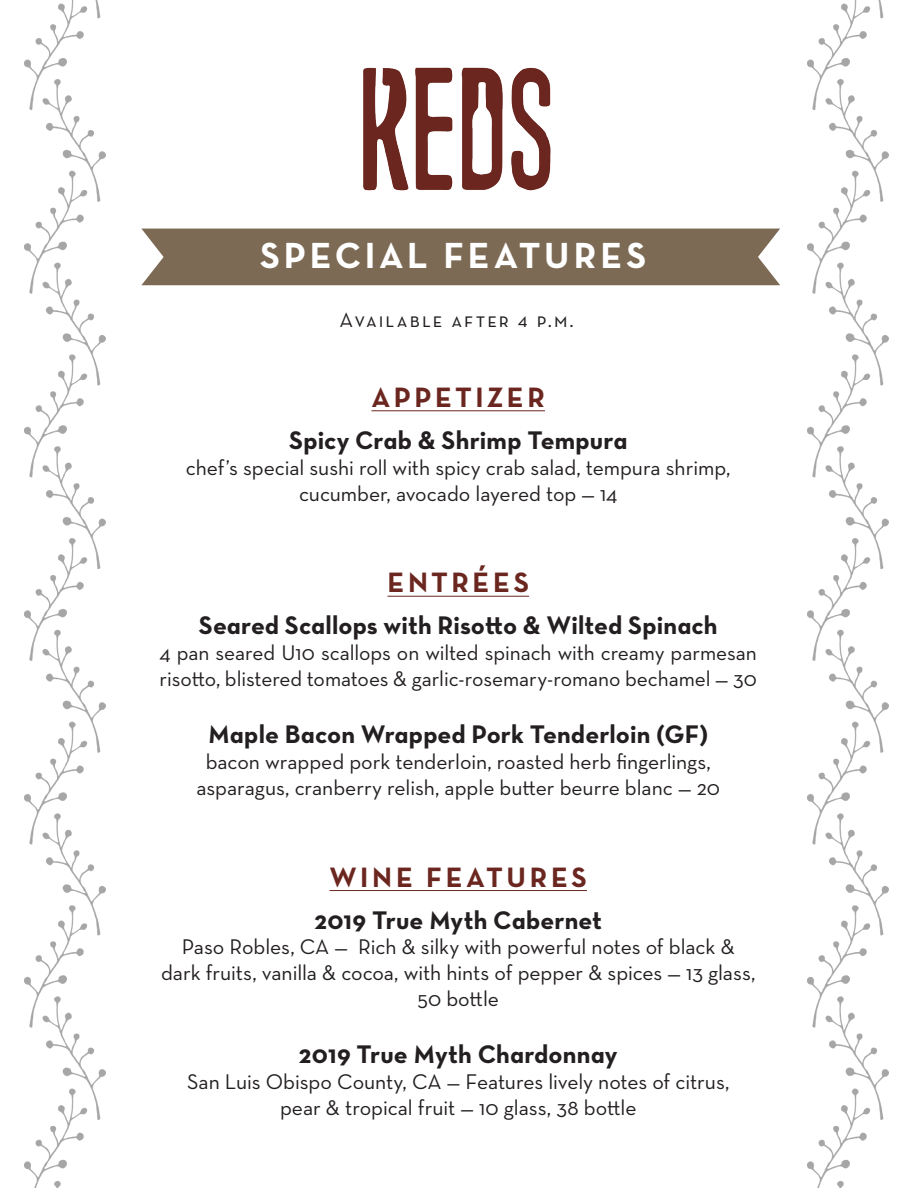
<style>
.page{position:relative;width:918px;height:1188px;background:#fff}
.page>*{position:absolute;margin:0;border:0;box-sizing:border-box;transform-origin:0 0}
.t1{font:36.9px "Neutra Text Exp Bold Alt";letter-spacing:.1em;color:#fff}
.t2{font:28.5px "Neutra Text Exp Bold Alt";letter-spacing:.125em;color:#6b271f}
.t3{font:25.95px "Neutra Text Exp Bold Alt";letter-spacing:.005em;color:#231f20}
.t4{font:21.6px/26px "Neutra Text Exp";letter-spacing:-.005em;color:#231f20;text-align:center}
.t5{font:21px "Neutra Text Exp";letter-spacing:.095em;color:#231f20}
</style>
<div class="page">
<img style="left:363px;top:67px;width:188px;height:124px">
<div style="left:141px;top:229px;width:639px;height:56px;background:#7c6a54"></div>
<hr style="left:372px;top:410px;width:173px;height:1px;background:#6b271f">
<hr style="left:387px;top:596px;width:142px;height:1px;background:#6b271f">
<hr style="left:330px;top:890px;width:257px;height:1px;background:#6b271f">
<img style="left:25px;top:0;width:81px;height:1188px">
<img style="left:808px;top:0;width:81px;height:1188px">
<p class="t1" style="left:260px;top:232px;width:388px">SPECIAL FEATURES</p>
<p class="t5" style="left:339px;top:306px;width:236px">Available after 4 p.m.</p>
<p class="t2" style="left:372px;top:379px;width:175px">APPETIZER</p>
<p class="t3" style="left:289px;top:423px;width:340px">Spicy Crab &amp; Shrimp Tempura</p>
<p class="t4" style="left:186px;top:454px;width:546px">chef’s special sushi roll with spicy crab salad, tempura shrimp,</p>
<p class="t4" style="left:299px;top:480px;width:320px">cucumber, avocado layered top — 14</p>
<p class="t2" style="left:387px;top:564px;width:143px">ENTRÉES</p>
<p class="t3" style="left:199px;top:609px;width:520px">Seared Scallops with Risotto &amp; Wilted Spinach</p>
<p class="t4" style="left:160px;top:640px;width:599px;text-align:left">4 pan seared U10 scallops on wilted spinach with creamy parmesan risotto, blistered tomatoes &amp; garlic-rosemary-romano bechamel — 30</p>
<p class="t3" style="left:208px;top:718px;width:502px">Maple Bacon Wrapped Pork Tenderloin (GF)</p>
<p class="t4" style="left:196px;top:748px;width:525px">bacon wrapped pork tenderloin, roasted herb fingerlings, asparagus, cranberry relish, apple butter beurre blanc — 20</p>
<p class="t2" style="left:330px;top:859px;width:259px">WINE FEATURES</p>
<p class="t3" style="left:314px;top:903px;width:289px">2019 True Myth Cabernet</p>
<p class="t4" style="left:161px;top:934px;width:596px">Paso Robles, CA — Rich &amp; silky with powerful notes of black &amp; dark fruits, vanilla &amp; cocoa, with hints of pepper &amp; spices — 13 glass,<br>50 bottle</p>
<p class="t3" style="left:299px;top:1038px;width:320px">2019 True Myth Chardonnay</p>
<p class="t4" style="left:187px;top:1069px;width:544px">San Luis Obispo County, CA — Features lively notes of citrus,</p>
<p class="t4" style="left:280px;top:1095px;width:358px">pear &amp; tropical fruit — 10 glass, 38 bottle</p>
</div>
